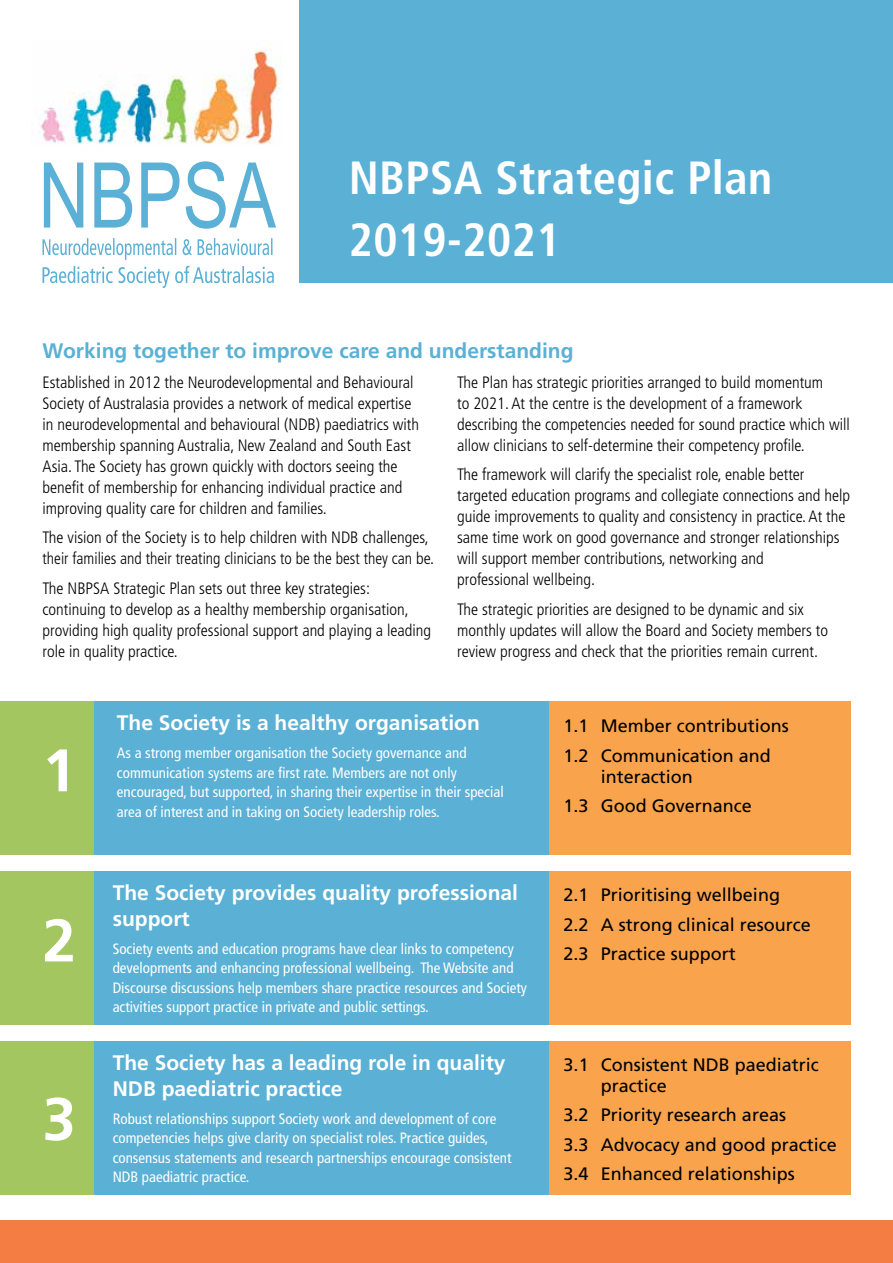
<style>
.page{position:relative;width:893px;height:1263px;background:#fff}
.page>*{position:absolute;margin:0;border:0;box-sizing:border-box;transform-origin:0 0}
.t1{font:700 60px "Frutiger LT";color:#fff}
.t2{font:700 condensed 46.5px/61.5px "Frutiger LT";letter-spacing:.01em;color:#fff}
.t3{font:700 21px/25.5px "Frutiger LT";color:#fff}
.t4{font:700 21px "Frutiger LT";color:#5ab0d5}
.t5{font:18px/29.5px "Frutiger LT";color:#000}
.t6{font:300 condensed 16.5px/21px "Frutiger LT";color:#000}
.t7{font:condensed 15px/19.5px "Frutiger LT";color:#fff}
</style>
<div class="page">
<div style="left:300px;top:0;width:593px;height:283px;background:#5ab0d5"></div>
<div style="left:94px;top:702px;width:455px;height:153px;background:#5ab0d5"></div>
<div style="left:0;top:702px;width:94px;height:153px;background:#a4c660"></div>
<div style="left:549px;top:702px;width:301px;height:153px;background:#f9a34c"></div>
<div style="left:94px;top:872px;width:455px;height:153px;background:#5ab0d5"></div>
<div style="left:0;top:872px;width:94px;height:153px;background:#a4c660"></div>
<div style="left:549px;top:872px;width:301px;height:153px;background:#f9a34c"></div>
<div style="left:94px;top:1042px;width:455px;height:153px;background:#5ab0d5"></div>
<div style="left:0;top:1042px;width:94px;height:153px;background:#a4c660"></div>
<div style="left:549px;top:1042px;width:301px;height:153px;background:#f9a34c"></div>
<img style="left:39px;top:43px;width:242px;height:102px">
<svg style="left:44px;top:161px;width:232px;height:68px"></svg>
<div style="left:0;top:1220px;width:893px;height:43px;background:#f47d44"></div>
<svg style="left:43px;top:238px;width:229px;height:22px"></svg>
<svg style="left:43px;top:266px;width:231px;height:22px"></svg>
<h2 class="t2" style="left:349px;top:148px;width:425px">NBPSA Strategic Plan<br>2019-2021</h2>
<p class="t4" style="left:43px;top:338px;width:532px">Working together to improve care and understanding</p>
<p class="t6" style="left:43px;top:372px;width:378px">Established in 2012 the Neurodevelopmental and Behavioural Society of Australasia provides a network of medical expertise in neurodevelopmental and behavioural (NDB) paediatrics with membership spanning Australia, New Zealand and South East Asia. The Society has grown quickly with doctors seeing the benefit of membership for enhancing individual practice and improving quality care for children and families.</p>
<p class="t6" style="left:43px;top:527px;width:393px">The vision of the Society is to help children with NDB challenges, their families and their treating clinicians to be the best they can be.</p>
<p class="t6" style="left:43px;top:578px;width:390px">The NBPSA Strategic Plan sets out three key strategies: continuing to develop as a healthy membership organisation, providing high quality professional support and playing a leading role in quality practice.</p>
<p class="t6" style="left:457px;top:372px;width:394px">The Plan has strategic priorities arranged to build momentum<br>to 2021. At the centre is the development of a framework describing the competencies needed for sound practice which will allow clinicians to self-determine their competency profile.</p>
<p class="t6" style="left:457px;top:464px;width:394px">The framework will clarify the specialist role, enable better targeted education programs and collegiate connections and help guide improvements to quality and consistency in practice. At the same time work on good governance and stronger relationships will support member contributions, networking and<br>professional wellbeing.</p>
<p class="t6" style="left:457px;top:599px;width:372px">The strategic priorities are designed to be dynamic and six monthly updates will allow the Board and Society members to review progress and check that the priorities remain current.</p>
<h1 class="t1" style="left:43px;top:735px;width:35px">1</h1>
<h1 class="t1" style="left:43px;top:905px;width:35px">2</h1>
<h1 class="t1" style="left:43px;top:1084px;width:35px">3</h1>
<p class="t3" style="left:117px;top:710px;width:364px">The Society is a healthy organisation</p>
<p class="t7" style="left:117px;top:743px;width:388px">As a strong member organisation the Society governance and communication systems are first rate. Members are not only encouraged, but supported, in sharing their expertise in their special area of interest and in taking on Society leadership roles.</p>
<p class="t3" style="left:113px;top:880px;width:407px">The Society provides quality professional support</p>
<p class="t7" style="left:113px;top:939px;width:416px">Society events and education programs have clear links to competency developments and enhancing professional wellbeing. The Website and Discourse discussions help members share practice resources and Society activities support practice in private and public settings.</p>
<p class="t3" style="left:113px;top:1050px;width:394px">The Society has a leading role in quality<br>NDB paediatric practice</p>
<p class="t7" style="left:113px;top:1109px;width:400px">Robust relationships support Society work and development of core competencies helps give clarity on specialist roles. Practice guides, consensus statements and research partnerships encourage consistent NDB paediatric practice.</p>
<p class="t5" style="left:563px;top:711px;width:227px">1.1 Member contributions<br>1.2 Communication and</p>
<p class="t5" style="left:563px;top:762px;width:190px;text-indent:37px">interaction<br>1.3 Good Governance</p>
<p class="t5" style="left:563px;top:880px;width:249px">2.1 Prioritising wellbeing<br>2.2 A strong clinical resource<br>2.3 Practice support</p>
<p class="t5" style="left:601px;top:1054px;width:220px;line-height:21px;text-indent:-37px">3.1 Consistent NDB paediatric practice</p>
<p class="t5" style="left:563px;top:1100px;width:275px">3.2 Priority research areas<br>3.3 Advocacy and good practice<br>3.4 Enhanced relationships</p>
</div>
